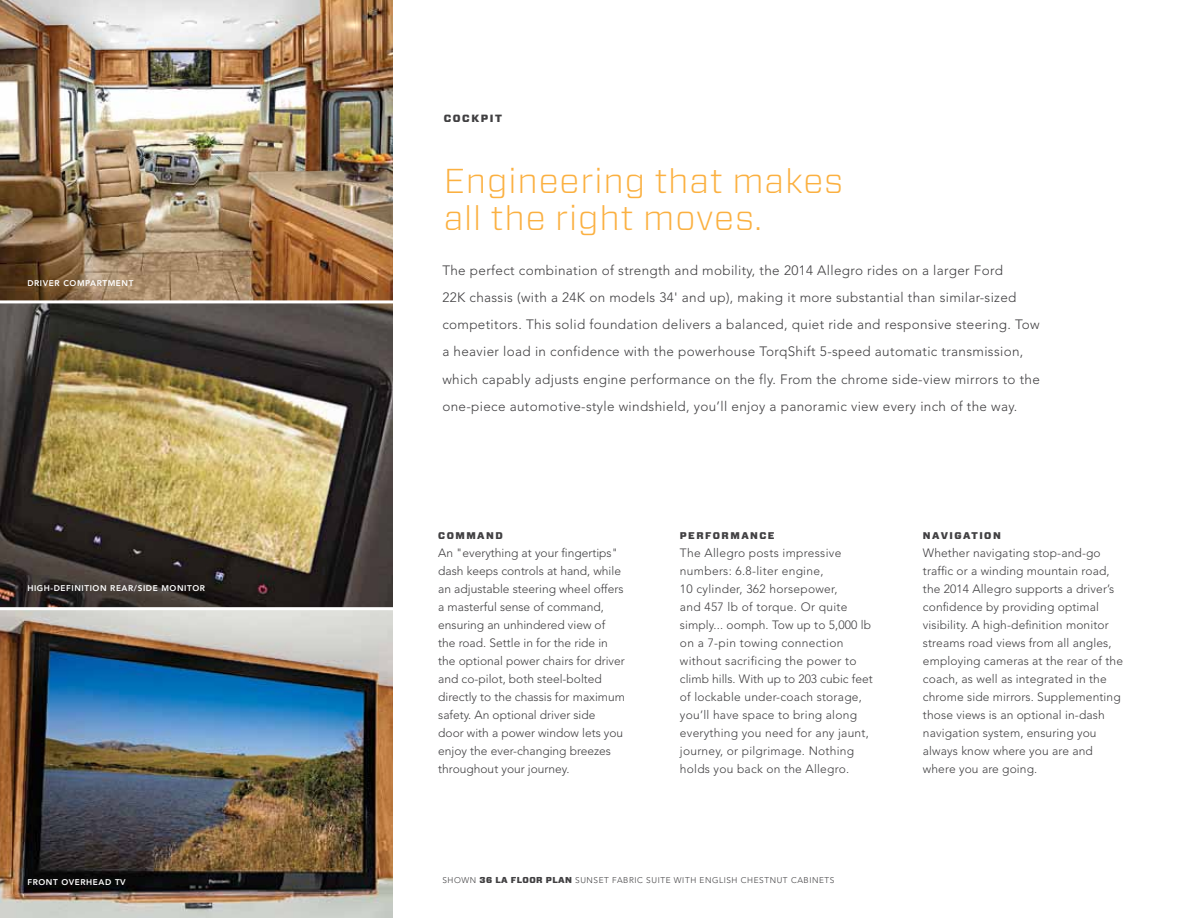
<style>
.page{position:relative;width:1188px;height:918px;background:#fff}
.page>*{position:absolute;margin:0;border:0;box-sizing:border-box;transform-origin:0 0}
.t1{font:300 34.5px/36.9px "Vitesse Sans";letter-spacing:.025em;color:#fbb040}
.t2{font:300 13.5px/27.2px "Avenir LT Std";letter-spacing:.025em;color:#414042}
.t3{font:300 12px/18px "Avenir LT Std";letter-spacing:.01em;color:#414042}
.t4{font:900 10.5px "Vitesse Sans";letter-spacing:.15em;color:#414042}
.t5{font:900 9.75px "Vitesse Sans";letter-spacing:.15em;color:#414042}
.t6{font:800 8.25px "Avenir LT Std";letter-spacing:.07em;color:#fff}
.t7{font:300 8.25px "Avenir LT Std";letter-spacing:.07em;color:#414042}
.s1{font-weight:400}
.s2{font-family:"Vitesse Sans";font-weight:900;font-size:8.7px}
</style>
<div class="page">
<img style="left:0;top:303px;width:393px;height:615px">
<img style="left:0;top:0;width:393px;height:300px">
<hr style="left:0;top:607px;width:396px;height:3px;background:#fff">
<p class="t6" style="left:27px;top:278px;width:106px">DRIVER COMPARTMENT</p>
<p class="t6" style="left:27px;top:583px;width:179px">H IGH-DEFINITION REAR/SIDE MONITOR</p>
<p class="t6" style="left:27px;top:878px;width:100px">FRONT OVERHEAD TV</p>
<p class="t4" style="left:444px;top:111px;width:60px">COCKPIT</p>
<h1 class="t1" style="left:444px;top:161px;width:401px">Engineering that makes all the right moves.</h1>
<p class="t2" style="left:442px;top:257px;width:599px">The perfect combination of strength and mobility, the 2014 Allegro rides on a larger Ford<br>22K chassis (with a 24K on models 34<span class="s1">'</span> and up), making it more substantial than similar-sized competitors. This solid foundation delivers a balanced, quiet ride and responsive steering. Tow a heavier load in confidence with the powerhouse TorqShift 5-speed automatic transmission, which capably adjusts engine performance on the fly. From the chrome side-view mirrors to the one-piece automotive-style windshield, you’ll enjoy a panoramic view every inch of the way.</p>
<p class="t5" style="left:438px;top:529px;width:66px">COMMAND</p>
<p class="t3" style="left:438px;top:544px;width:188px">An "everything at your fingertips" dash keeps controls at hand, while an adjustable steering wheel offers a masterful sense of command, ensuring an unhindered view of the road. Settle in for the ride in the optional power chairs for driver and co-pilot, both steel-bolted directly to the chassis for maximum safety. An optional driver side<br>door with a power window lets you enjoy the ever-changing breezes throughout your journey.</p>
<p class="t5" style="left:680px;top:529px;width:96px">PERFORMANCE</p>
<p class="t3" style="left:680px;top:544px;width:194px">The Allegro posts impressive numbers: 6.8-liter engine,<br>10 cylinder, 362 horsepower,<br>and 457 lb of torque. Or quite simply... oomph. Tow up to 5,000 lb on a 7-pin towing connection without sacrificing the power to climb hills. With up to 203 cubic feet of lockable under-coach storage, you’ll have space to bring along everything you need for any jaunt, journey, or pilgrimage. Nothing holds you back on the Allegro.</p>
<p class="t7" style="left:442px;top:875px;width:388px">Shown <span class="s2">36 LA FLOOR PLAN</span> Sunset FABRIC SU ITE with englis h chestnut Cabi nets</p>
<p class="t5" style="left:923px;top:529px;width:79px">NAVIGATION</p>
<p class="t3" style="left:923px;top:544px;width:202px">Whether navigating stop-and-go traffic or a winding mountain road, the 2014 Allegro supports a driver’s confidence by providing optimal visibility. A high-definition monitor streams road views from all angles, employing cameras at the rear of the coach, as well as integrated in the chrome side mirrors. Supplementing those views is an optional in-dash navigation system, ensuring you always know where you are and where you are going.</p>
</div>
